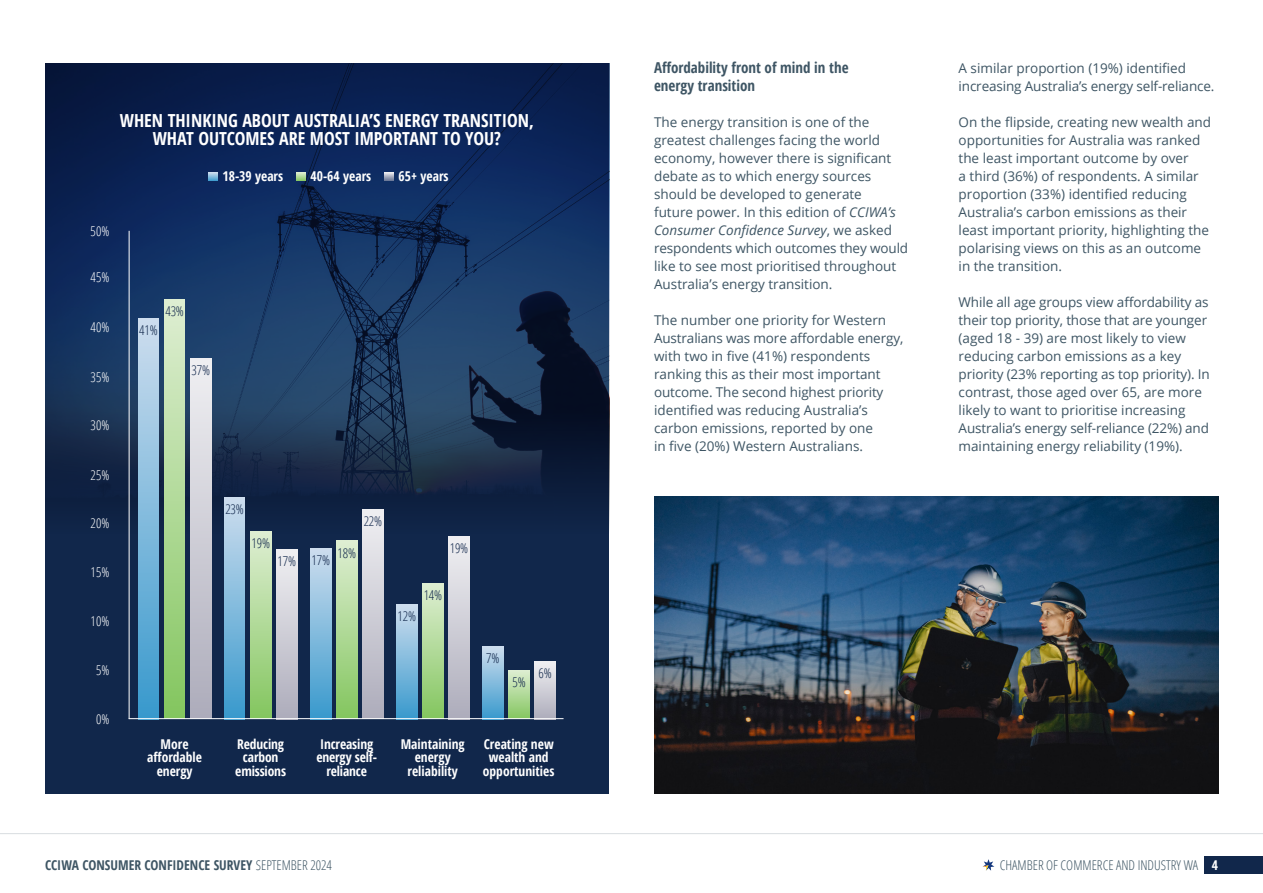
<style>
.page{position:relative;width:1263px;height:893px;background:#fff}
.page>*{position:absolute;margin:0;border:0;box-sizing:border-box;transform-origin:0 0}
.t1{font:700 18px/18px "Open Sans Condensed";color:#fff;text-align:center}
.t2{font:700 15px/18px "Open Sans Condensed";color:#3e5564}
.t3{font:13.5px/18px "Open Sans";color:#3e5564}
.t4{font:700 13.5px/13.5px "Open Sans Condensed";color:#fff;text-align:center}
.t5{font:700 13.5px "Open Sans Condensed";color:#3e5564}
.t6{font:300 condensed 13.5px "Open Sans";letter-spacing:-.01em;color:#11274b}
.t7{font:300 condensed 13.5px "Open Sans";color:#3e5564}
.t8{font:300 condensed 13.5px "Open Sans";color:#fff}
.s1{font-style:italic}
.s2{font-family:"Open Sans";font-weight:300;font-stretch:condensed}
.s3{font-family:"Open Sans Condensed";font-weight:700;font-stretch:normal;color:#fff}
</style>
<div class="page">
<hr style="left:0;top:833px;width:1263px;height:1px;background:#d8dde0">
<svg style="left:982px;top:859px;width:12px;height:12px"></svg>
<div style="left:1204px;top:856px;width:59px;height:17px;background:#11274b"></div>
<div style="left:45px;top:63px;width:564px;height:730px;background:#11274b"></div>
<img style="left:45px;top:63px;width:564px;height:471px">
<svg style="left:209px;top:172px;width:8px;height:9px"></svg>
<svg style="left:297px;top:172px;width:8px;height:9px"></svg>
<svg style="left:385px;top:172px;width:8px;height:9px"></svg>
<div style="left:138px;top:318px;width:21px;height:401px;background:linear-gradient(to bottom,#cdddee,#3799cc)"></div>
<div style="left:190px;top:358px;width:21px;height:361px;background:linear-gradient(to bottom,#f0f0f2,#adacba)"></div>
<div style="left:164px;top:299px;width:21px;height:420px;background:linear-gradient(to bottom,#deeed2,#83c55e)"></div>
<div style="left:224px;top:497px;width:21px;height:222px;background:linear-gradient(to bottom,#ceddee,#3899cd)"></div>
<div style="left:276px;top:549px;width:21px;height:170px;background:linear-gradient(to bottom,#f0f0f2,#adacbb)"></div>
<div style="left:250px;top:531px;width:21px;height:188px;background:linear-gradient(to bottom,#dfeed3,#83c65f)"></div>
<div style="left:396px;top:605px;width:21px;height:114px;background:linear-gradient(to bottom,#cdddee,#3a9acd)"></div>
<div style="left:449px;top:537px;width:20px;height:182px;background:linear-gradient(to bottom,#f0eff2,#adacbb)"></div>
<div style="left:423px;top:583px;width:20px;height:136px;background:linear-gradient(to bottom,#deeed3,#84c65f)"></div>
<div style="left:482px;top:646px;width:21px;height:73px;background:linear-gradient(to bottom,#cedeee,#3999cd)"></div>
<div style="left:535px;top:662px;width:20px;height:57px;background:linear-gradient(to bottom,#efeff2,#aeadbb)"></div>
<div style="left:509px;top:670px;width:20px;height:49px;background:linear-gradient(to bottom,#deeed2,#84c660)"></div>
<div style="left:310px;top:549px;width:21px;height:170px;background:linear-gradient(to bottom,#cdddee,#3999cd)"></div>
<div style="left:363px;top:509px;width:20px;height:210px;background:linear-gradient(to bottom,#f0f0f2,#adacbb)"></div>
<div style="left:336px;top:541px;width:21px;height:178px;background:linear-gradient(to bottom,#deeed2,#84c65f)"></div>
<hr style="left:129px;top:231px;width:1px;height:488px;background:#fff">
<hr style="left:129px;top:718px;width:434px;height:1px;background:#fff">
<img style="left:654px;top:496px;width:564px;height:297px">
<h1 class="t1" style="left:120px;top:111px;width:416px">WHEN THINKING ABOUT AUSTRALIA’S ENERGY TRANSITION,<br>WHAT OUTCOMES ARE MOST IMPORTANT TO YOU?</h1>
<p class="t4" style="left:222px;top:169px;width:62px">18-39 years</p>
<p class="t4" style="left:311px;top:169px;width:62px">40-64 years</p>
<p class="t4" style="left:399px;top:169px;width:52px">65+ years</p>
<p class="t8" style="left:91px;top:222px;width:20px">50%</p>
<p class="t8" style="left:91px;top:268px;width:20px">45%</p>
<p class="t8" style="left:91px;top:318px;width:20px">40%</p>
<p class="t8" style="left:91px;top:368px;width:20px">35%</p>
<p class="t8" style="left:91px;top:416px;width:20px">30%</p>
<p class="t8" style="left:91px;top:466px;width:20px">25%</p>
<p class="t8" style="left:91px;top:514px;width:20px">20%</p>
<p class="t8" style="left:91px;top:563px;width:20px">15%</p>
<p class="t8" style="left:91px;top:612px;width:20px">10%</p>
<p class="t8" style="left:96px;top:661px;width:15px">5%</p>
<p class="t8" style="left:96px;top:710px;width:15px">0%</p>
<p class="t6" style="left:139px;top:321px;width:20px">41%</p>
<p class="t6" style="left:165px;top:302px;width:20px">43%</p>
<p class="t6" style="left:192px;top:361px;width:20px">37%</p>
<p class="t6" style="left:225px;top:500px;width:20px">23%</p>
<p class="t6" style="left:251px;top:534px;width:20px">19%</p>
<p class="t6" style="left:278px;top:552px;width:20px">17%</p>
<p class="t6" style="left:311px;top:551px;width:20px">17%</p>
<p class="t6" style="left:338px;top:544px;width:20px">18%</p>
<p class="t6" style="left:364px;top:512px;width:20px">22%</p>
<p class="t6" style="left:450px;top:539px;width:20px">19%</p>
<p class="t6" style="left:398px;top:607px;width:20px">12%</p>
<p class="t6" style="left:424px;top:586px;width:20px">14%</p>
<p class="t6" style="left:486px;top:649px;width:15px">7%</p>
<p class="t6" style="left:512px;top:673px;width:15px">5%</p>
<p class="t6" style="left:538px;top:664px;width:15px">6%</p>
<p class="t4" style="left:235px;top:737px;width:52px">Reducing carbon emissions</p>
<p class="t4" style="left:316px;top:737px;width:62px">Increasing energy self&shy;reliance</p>
<p class="t4" style="left:147px;top:737px;width:56px">More affordable energy</p>
<p class="t4" style="left:401px;top:737px;width:66px">Maintaining energy reliability</p>
<p class="t4" style="left:483px;top:737px;width:73px">Creating new wealth and opportunities</p>
<p class="t2" style="left:654px;top:58px;width:196px">Affordability front of mind in the energy transition</p>
<p class="t3" style="left:654px;top:113px;width:256px">The energy transition is one of the greatest challenges facing the world economy, however there is significant debate as to which energy sources should be developed to generate<br>future power. In this edition of <span class="s1">CCIWA’s Consumer Confidence Survey</span>, we asked respondents which outcomes they would like to see most prioritised throughout Australia’s energy transition.</p>
<p class="t3" style="left:654px;top:311px;width:251px">The number one priority for Western Australians was more affordable energy, with two in five (41%) respondents ranking this as their most important outcome. The second highest priority identified was reducing Australia’s carbon emissions, reported by one<br>in five (20%) Western Australians.</p>
<p class="t3" style="left:958px;top:59px;width:257px">A similar proportion (19%) identified increasing Australia’s energy self-reliance.</p>
<p class="t3" style="left:958px;top:113px;width:254px">On the flipside, creating new wealth and opportunities for Australia was ranked the least important outcome by over<br>a third (36%) of respondents. A similar proportion (33%) identified reducing Australia’s carbon emissions as their least important priority, highlighting the polarising views on this as an outcome in the transition.</p>
<p class="t3" style="left:958px;top:293px;width:253px">While all age groups view affordability as their top priority, those that are younger (aged 18 - 39) are most likely to view reducing carbon emissions as a key priority (23% reporting as top priority). In contrast, those aged over 65, are more likely to want to prioritise increasing Australia’s energy self-reliance (22%) and maintaining energy reliability (19%).</p>
<p class="t5" style="left:45px;top:855px;width:288px">CCIWA CONSUMER CONFIDENCE SURVEY <span class="s2">SEPTEMBER 2024</span></p>
<p class="t7" style="left:1000px;top:855px;width:220px">CHAMBER OF COMMERCE AND INDUSTRY WA <span class="s3">4</span></p>
</div>
